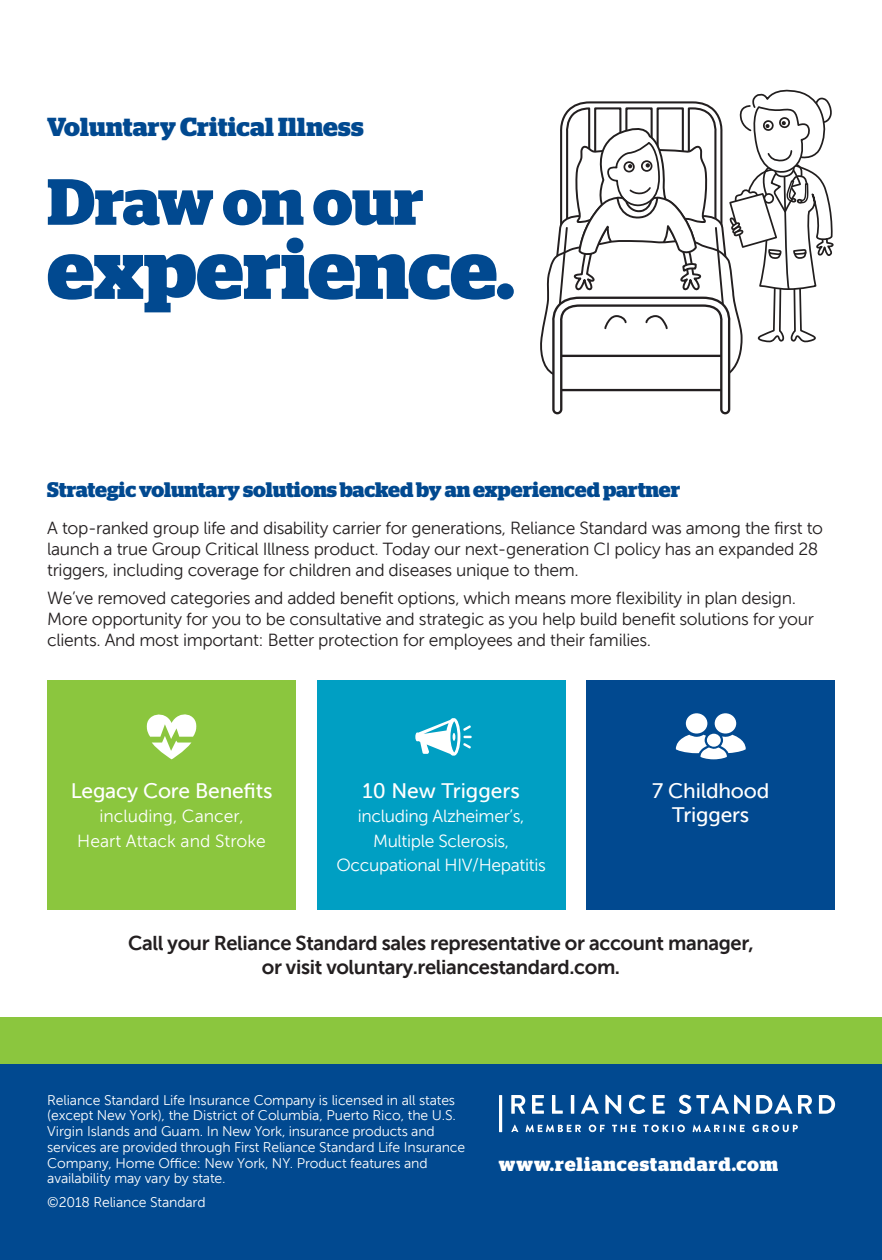
<style>
.page{position:relative;width:882px;height:1260px;background:#fff}
.page>*{position:absolute;margin:0;border:0;box-sizing:border-box;transform-origin:0 0}
.t1{font:700 83.12px "Stag";color:#014990}
.t2{font:700 65.1px "Stag";letter-spacing:-.005em;color:#014990}
.t3{font:700 26.07px "Stag";letter-spacing:.01em;color:#014990}
.t4{font:700 21px "Stag";letter-spacing:-.005em;color:#014990}
.t5{font:21px/24.5px "Museo Sans 500";letter-spacing:-.01em;color:#fff;text-align:center}
.t6{font:20.12px/24.5px "Museo Sans 700";letter-spacing:-.02em;color:#231f20;text-align:center}
.t7{font:700 19.43px "Stag";letter-spacing:.05em;color:#fff}
.t8{font:17.5px/21px "Museo Sans 300";letter-spacing:-.02em;color:#231f20}
.t9{font:17.5px/24.5px "Museo Sans 300";letter-spacing:-.02em;color:#fff;text-align:center}
.t10{font:17.5px/24.5px "Museo Sans 300";color:#fff;text-align:center}
.t11{font:14px/15.8px "Museo Sans 300";letter-spacing:-.01em;color:#fff}
</style>
<div class="page">
<div style="left:0;top:1046px;width:882px;height:214px;background:#014990"></div>
<svg style="left:679px;top:1095px;width:156px;height:19px"></svg>
<svg style="left:511px;top:1095px;width:154px;height:19px"></svg>
<hr style="left:499px;top:1095px;width:3px;height:37px;background:#fff">
<svg style="left:511px;top:1125px;width:287px;height:7px"></svg>
<div style="left:0;top:1017px;width:882px;height:46px;background:#8bc63e"></div>
<svg style="left:540px;top:89px;width:294px;height:326px"></svg>
<div style="left:47px;top:680px;width:249px;height:230px;background:#8bc63e"></div>
<div style="left:317px;top:680px;width:248px;height:230px;background:#009fc3"></div>
<div style="left:586px;top:680px;width:249px;height:230px;background:#014990"></div>
<svg style="left:146px;top:714px;width:51px;height:45px"></svg>
<svg style="left:415px;top:718px;width:57px;height:38px"></svg>
<div style="left:686px;top:713px;width:21px;height:21px;background:#fff;border-radius:50%"></div>
<div style="left:715px;top:713px;width:21px;height:21px;background:#fff;border-radius:50%"></div>
<svg style="left:676px;top:735px;width:70px;height:24px"></svg>
<p class="t3" style="left:47px;top:111px;width:318px">Voluntary Critical Illness</p>
<p class="t2" style="left:47px;top:164px;width:378px">Draw on our</p>
<p class="t1" style="left:47px;top:221px;width:469px">experience.</p>
<p class="t4" style="left:47px;top:477px;width:635px">Strategic voluntary solutions backed by an experienced partner</p>
<p class="t8" style="left:47px;top:517px;width:777px">A top-ranked group life and disability carrier for generations, Reliance Standard was among the first to launch a true Group Critical Illness product. Today our next-generation CI policy has an expanded 28 triggers, including coverage for children and diseases unique to them.</p>
<p class="t8" style="left:47px;top:588px;width:768px">We’ve removed categories and added benefit options, which means more flexibility in plan design.<br>More opportunity for you to be consultative and strategic as you help build benefit solutions for your clients. And most important: Better protection for employees and their families.</p>
<p class="t5" style="left:71px;top:778px;width:203px">Legacy Core Benefits</p>
<p class="t10" style="left:77px;top:804px;width:190px">including, Cancer,<br>Heart Attack and Stroke</p>
<p class="t5" style="left:363px;top:778px;width:159px">10 New Triggers</p>
<p class="t9" style="left:337px;top:804px;width:211px">including Alzheimer’s,<br>Multiple Sclerosis,<br>Occupational HIV/Hepatitis</p>
<p class="t5" style="left:652px;top:778px;width:119px">7 Childhood<br>Triggers</p>
<p class="t6" style="left:128px;top:931px;width:627px">Call your Reliance Standard sales representative or account manager, or visit voluntary.reliancestandard.com.</p>
<p class="t11" style="left:47px;top:1092px;width:420px">Reliance Standard Life Insurance Company is licensed in all states (except New York), the District of Columbia, Puerto Rico, the U.S.<br>Virgin Islands and Guam. In New York, insurance products and services are provided through First Reliance Standard Life Insurance Company, Home Office: New York, NY. Product features and availability may vary by state.</p>
<p class="t11" style="left:47px;top:1194px;width:160px">©2018 Reliance Standard</p>
<p class="t7" style="left:499px;top:1153px;width:281px">www.reliancestandard.com</p>
</div>
